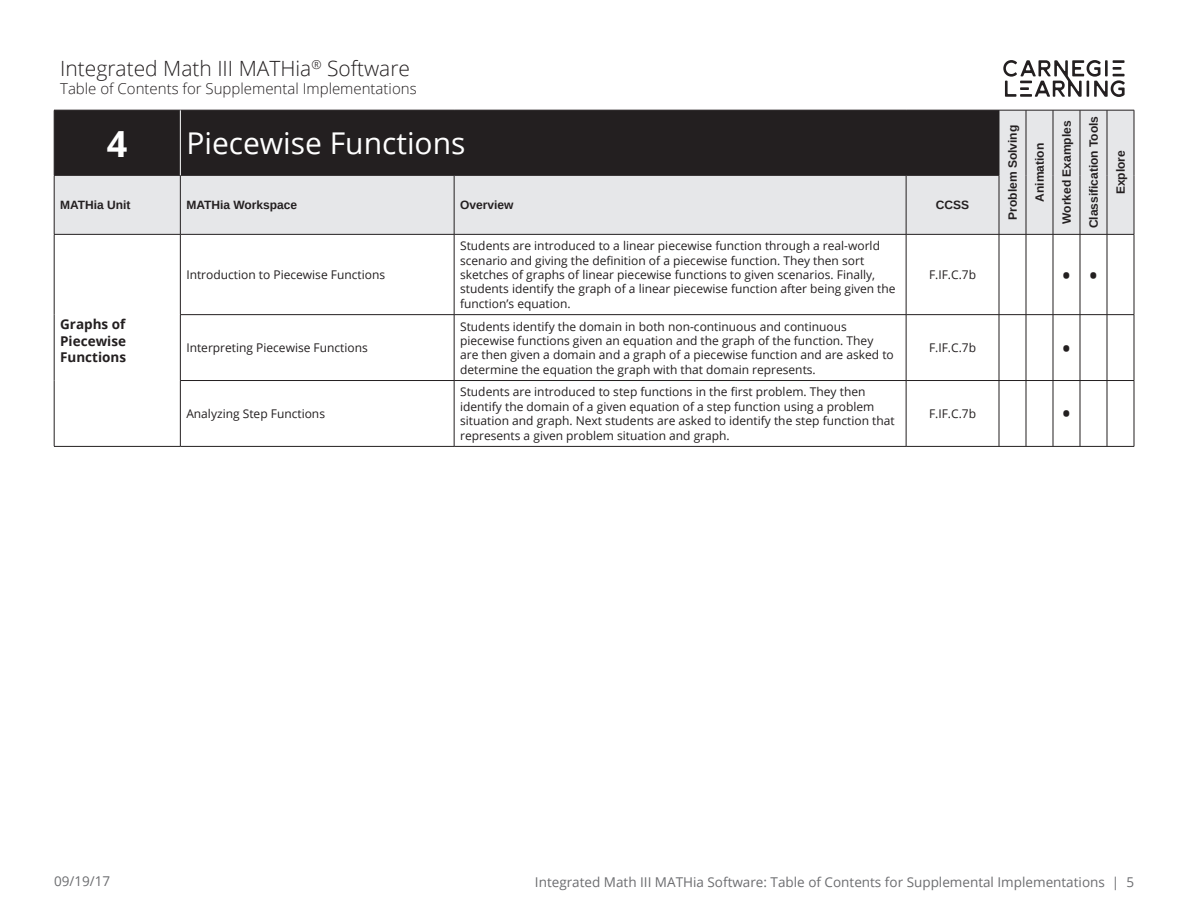
<style>
.page{position:relative;width:1188px;height:918px;background:#fff}
.page>*{position:absolute;margin:0;border:0;box-sizing:border-box;transform-origin:0 0}
.t1{font:700 36px "Open Sans";color:#fff}
.t2{font:30px "Open Sans";color:#fff}
.t3{font:300 21px "Open Sans";color:#231f20}
.t4{font:700 21px "Open Sans";color:#231f20}
.t5{font:300 15px "Open Sans";color:#231f20}
.t6{font:13.5px "Open Sans";color:#6c6d70}
.t7{font:700 13.5px/16.2px "Open Sans";color:#231f20;text-align:justify}
.t8{font:12px/14.4px "Open Sans";color:#231f20}
.t9{font:700 12px "Arimo";color:#231f20}
</style>
<div class="page">
<div style="left:55px;top:111px;width:944px;height:64px;background:#231f20"></div>
<div style="left:55px;top:176px;width:944px;height:58px;background:#e6e7e9"></div>
<hr style="left:54px;top:110px;width:126px;height:1px;background:#231f20">
<hr style="left:54px;top:110px;width:1px;height:65px;background:#231f20">
<hr style="left:180px;top:110px;width:274px;height:1px;background:#231f20">
<hr style="left:454px;top:110px;width:452px;height:1px;background:#231f20">
<hr style="left:906px;top:110px;width:93px;height:1px;background:#231f20">
<hr style="left:1134px;top:110px;width:1px;height:65px;background:#231f20">
<hr style="left:1134px;top:175px;width:1px;height:59px;background:#231f20">
<hr style="left:54px;top:175px;width:126px;height:1px;background:#231f20">
<hr style="left:54px;top:176px;width:1px;height:58px;background:#231f20">
<hr style="left:180px;top:175px;width:274px;height:1px;background:#231f20">
<hr style="left:180px;top:176px;width:1px;height:58px;background:#231f20">
<hr style="left:454px;top:175px;width:452px;height:1px;background:#231f20">
<hr style="left:454px;top:176px;width:1px;height:58px;background:#231f20">
<hr style="left:906px;top:175px;width:93px;height:1px;background:#231f20">
<hr style="left:906px;top:176px;width:1px;height:58px;background:#231f20">
<hr style="left:54px;top:234px;width:126px;height:1px;background:#231f20">
<hr style="left:54px;top:235px;width:1px;height:80px;background:#231f20">
<hr style="left:54px;top:315px;width:1px;height:66px;background:#231f20">
<hr style="left:54px;top:381px;width:1px;height:65px;background:#231f20">
<hr style="left:54px;top:446px;width:126px;height:1px;background:#231f20">
<hr style="left:180px;top:234px;width:274px;height:1px;background:#231f20">
<hr style="left:180px;top:235px;width:1px;height:79px;background:#231f20">
<hr style="left:454px;top:234px;width:452px;height:1px;background:#231f20">
<hr style="left:454px;top:235px;width:1px;height:79px;background:#231f20">
<hr style="left:906px;top:234px;width:93px;height:1px;background:#231f20">
<hr style="left:906px;top:235px;width:1px;height:79px;background:#231f20">
<hr style="left:999px;top:235px;width:1px;height:79px;background:#231f20">
<hr style="left:1026px;top:235px;width:1px;height:79px;background:#231f20">
<hr style="left:1053px;top:235px;width:1px;height:79px;background:#231f20">
<hr style="left:1080px;top:235px;width:1px;height:79px;background:#231f20">
<svg style="left:999px;top:110px;width:135px;height:125px;background:#dcdcde"></svg>
<hr style="left:1107px;top:235px;width:1px;height:79px;background:#231f20">
<hr style="left:1134px;top:235px;width:1px;height:79px;background:#231f20">
<hr style="left:180px;top:314px;width:274px;height:1px;background:#231f20">
<hr style="left:180px;top:315px;width:1px;height:65px;background:#231f20">
<hr style="left:454px;top:314px;width:452px;height:1px;background:#231f20">
<hr style="left:454px;top:315px;width:1px;height:65px;background:#231f20">
<hr style="left:906px;top:314px;width:93px;height:1px;background:#231f20">
<hr style="left:906px;top:315px;width:1px;height:65px;background:#231f20">
<hr style="left:999px;top:315px;width:1px;height:65px;background:#231f20">
<hr style="left:1026px;top:315px;width:1px;height:65px;background:#231f20">
<hr style="left:1053px;top:315px;width:1px;height:65px;background:#231f20">
<hr style="left:1080px;top:315px;width:1px;height:65px;background:#231f20">
<svg style="left:999px;top:314px;width:135px;height:1px"></svg>
<hr style="left:1107px;top:315px;width:1px;height:65px;background:#231f20">
<hr style="left:1134px;top:315px;width:1px;height:65px;background:#231f20">
<hr style="left:180px;top:380px;width:274px;height:1px;background:#231f20">
<hr style="left:180px;top:381px;width:1px;height:65px;background:#231f20">
<hr style="left:454px;top:380px;width:452px;height:1px;background:#231f20">
<hr style="left:454px;top:381px;width:1px;height:65px;background:#231f20">
<hr style="left:906px;top:380px;width:93px;height:1px;background:#231f20">
<hr style="left:906px;top:381px;width:1px;height:65px;background:#231f20">
<hr style="left:999px;top:381px;width:1px;height:65px;background:#231f20">
<hr style="left:1026px;top:381px;width:1px;height:65px;background:#231f20">
<hr style="left:1053px;top:381px;width:1px;height:65px;background:#231f20">
<hr style="left:1080px;top:381px;width:1px;height:65px;background:#231f20">
<svg style="left:999px;top:380px;width:135px;height:1px"></svg>
<hr style="left:1107px;top:381px;width:1px;height:65px;background:#231f20">
<hr style="left:1134px;top:381px;width:1px;height:65px;background:#231f20">
<hr style="left:180px;top:446px;width:274px;height:1px;background:#231f20">
<hr style="left:454px;top:446px;width:452px;height:1px;background:#231f20">
<hr style="left:906px;top:446px;width:93px;height:1px;background:#231f20">
<svg style="left:999px;top:446px;width:135px;height:1px"></svg>
<hr style="left:180px;top:110px;width:1px;height:65px;background:#fff">
<svg style="left:1003px;top:60px;width:122px;height:37px"></svg>
<h3 class="t3" style="left:60px;top:54px;width:351px">Integrated Math III MATHia<sup>®</sup> Software</h3>
<p class="t5" style="left:60px;top:78px;width:358px">Table of Contents for Supplemental Implementations</p>
<h1 class="t1" style="left:107px;top:118px;width:22px">4</h1>
<h2 class="t2" style="left:186px;top:123px;width:281px">Piecewise Functions</h2>
<p class="t9" style="left:1004px;top:220px;width:96px;rotate:-90deg">Problem Solving</p>
<p class="t9" style="left:60px;top:197px;width:72px">MATHia Unit</p>
<p class="t9" style="left:186px;top:197px;width:112px">MATHia Workspace</p>
<p class="t9" style="left:460px;top:197px;width:55px">Overview</p>
<p class="t9" style="left:936px;top:197px;width:35px">CCSS</p>
<p class="t9" style="left:1031px;top:202px;width:60px;rotate:-90deg">Animation</p>
<p class="t9" style="left:1058px;top:224px;width:105px;rotate:-90deg">Worked Examples</p>
<p class="t9" style="left:1085px;top:228px;width:114px;rotate:-90deg">Classification Tools</p>
<p class="t7" style="left:60px;top:316px;width:68px">Graphs of Piecewise Functions</p>
<p class="t8" style="left:186px;top:267px;width:200px">Introduction to Piecewise Functions</p>
<p class="t8" style="left:186px;top:340px;width:183px">Interpreting Piecewise Functions</p>
<p class="t8" style="left:186px;top:406px;width:140px">Analyzing Step Functions</p>
<p class="t8" style="left:460px;top:238px;width:437px">Students are introduced to a linear piecewise function through a real-world scenario and giving the definition of a piecewise function. They then sort sketches of graphs of linear piecewise functions to given scenarios. Finally, students identify the graph of a linear piecewise function after being given the function’s equation.</p>
<p class="t8" style="left:460px;top:319px;width:435px">Students identify the domain in both non-continuous and continuous piecewise functions given an equation and the graph of the function. They are then given a domain and a graph of a piecewise function and are asked to determine the equation the graph with that domain represents.</p>
<p class="t8" style="left:460px;top:385px;width:436px">Students are introduced to step functions in the first problem. They then identify the domain of a given equation of a step function using a problem situation and graph. Next students are asked to identify the step function that represents a given problem situation and graph.</p>
<p class="t8" style="left:929px;top:267px;width:49px">F.IF.C.7b</p>
<h3 class="t4" style="left:1063px;top:260px;width:36px">• •</h3>
<p class="t8" style="left:929px;top:340px;width:49px">F.IF.C.7b</p>
<h3 class="t4" style="left:1063px;top:333px;width:9px">•</h3>
<p class="t8" style="left:929px;top:406px;width:49px">F.IF.C.7b</p>
<h3 class="t4" style="left:1063px;top:399px;width:9px">•</h3>
<p class="t9" style="left:1112px;top:194px;width:46px;rotate:-90deg">Explore</p>
<p class="t6" style="left:54px;top:872px;width:58px">09/19/17</p>
<p class="t6" style="left:535px;top:872px;width:601px">Integrated Math III MATHia Software: Table of Contents for Supplemental Implementations | 5</p>
</div>
